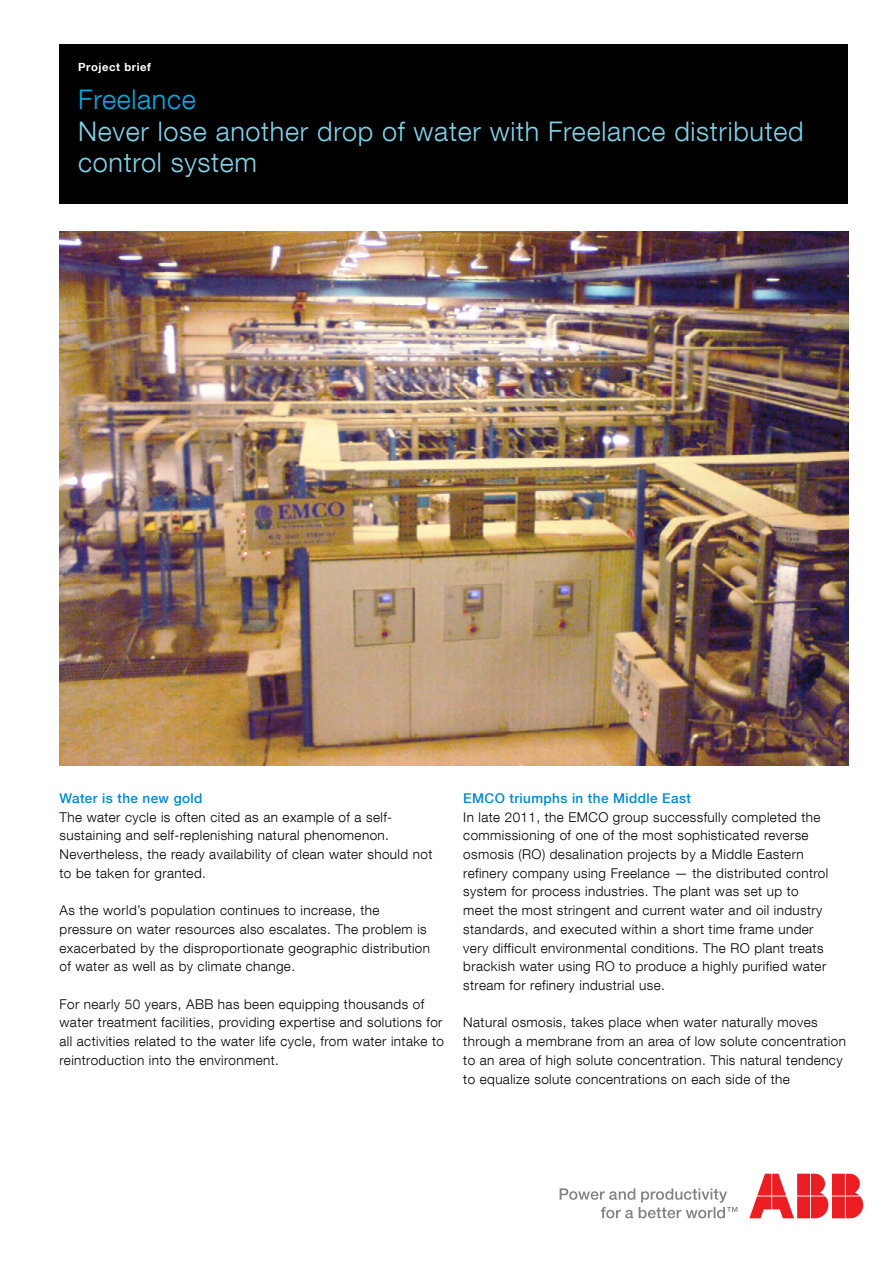
<style>
.page{position:relative;width:893px;height:1263px;background:#fff}
.page>*{position:absolute;margin:0;border:0;box-sizing:border-box;transform-origin:0 0}
.t1{font:300 27px/31.5px "Helvetica Neue LT Com";letter-spacing:.025em;color:#81d3eb}
.t2{font:300 27px "Helvetica Neue LT Com";letter-spacing:.025em;color:#00aee6}
.t3{font:300 13.5px/18.8px "Helvetica Neue LT Com";letter-spacing:.03em;color:#000}
.t4{font:500 13.5px "Helvetica Neue LT Com";letter-spacing:.03em;color:#0089cf}
.t5{font:700 11.25px "Helvetica Neue LT Com";letter-spacing:.05em;color:#fff}
</style>
<div class="page">
<svg style="left:560px;top:1188px;width:177px;height:30px"></svg>
<svg style="left:749px;top:1174px;width:114px;height:44px"></svg>
<div style="left:60px;top:45px;width:788px;height:159px;background:#000"></div>
<img style="left:60px;top:232px;width:788px;height:533px">
<p class="t5" style="left:78px;top:60px;width:74px">Project brief</p>
<h1 class="t2" style="left:78px;top:83px;width:119px">Freelance</h1>
<h1 class="t1" style="left:78px;top:115px;width:727px">Never lose another drop of water with Freelance distributed control system</h1>
<p class="t4" style="left:60px;top:790px;width:144px">Water is the new gold</p>
<p class="t3" style="left:60px;top:807px;width:374px">The water cycle is often cited as an example of a self&shy;sustaining and self-replenishing natural phenomenon.<br>Nevertheless, the ready availability of clean water should not to be taken for granted.</p>
<p class="t3" style="left:60px;top:901px;width:372px">As the world’s population continues to increase, the pressure on water resources also escalates. The problem is exacerbated by the disproportionate geographic distribution of water as well as by climate change.</p>
<p class="t3" style="left:60px;top:994px;width:386px">For nearly 50 years, ABB has been equipping thousands of water treatment facilities, providing expertise and solutions for all activities related to the water life cycle, from water intake to reintroduction into the environment.</p>
<p class="t4" style="left:463px;top:790px;width:229px">EMCO triumphs in the Middle East</p>
<p class="t3" style="left:463px;top:807px;width:366px">In late 2011, the EMCO group successfully completed the commissioning of one of the most sophisticated reverse osmosis (RO) desalination projects by a Middle Eastern refinery company using Freelance — the distributed control system for process industries. The plant was set up to meet the most stringent and current water and oil industry standards, and executed within a short time frame under very difficult environmental conditions. The RO plant treats brackish water using RO to produce a highly purified water stream for refinery industrial use.</p>
<p class="t3" style="left:463px;top:1013px;width:384px">Natural osmosis, takes place when water naturally moves through a membrane from an area of low solute concentration to an area of high solute concentration. This natural tendency to equalize solute concentrations on each side of the</p>
</div>
